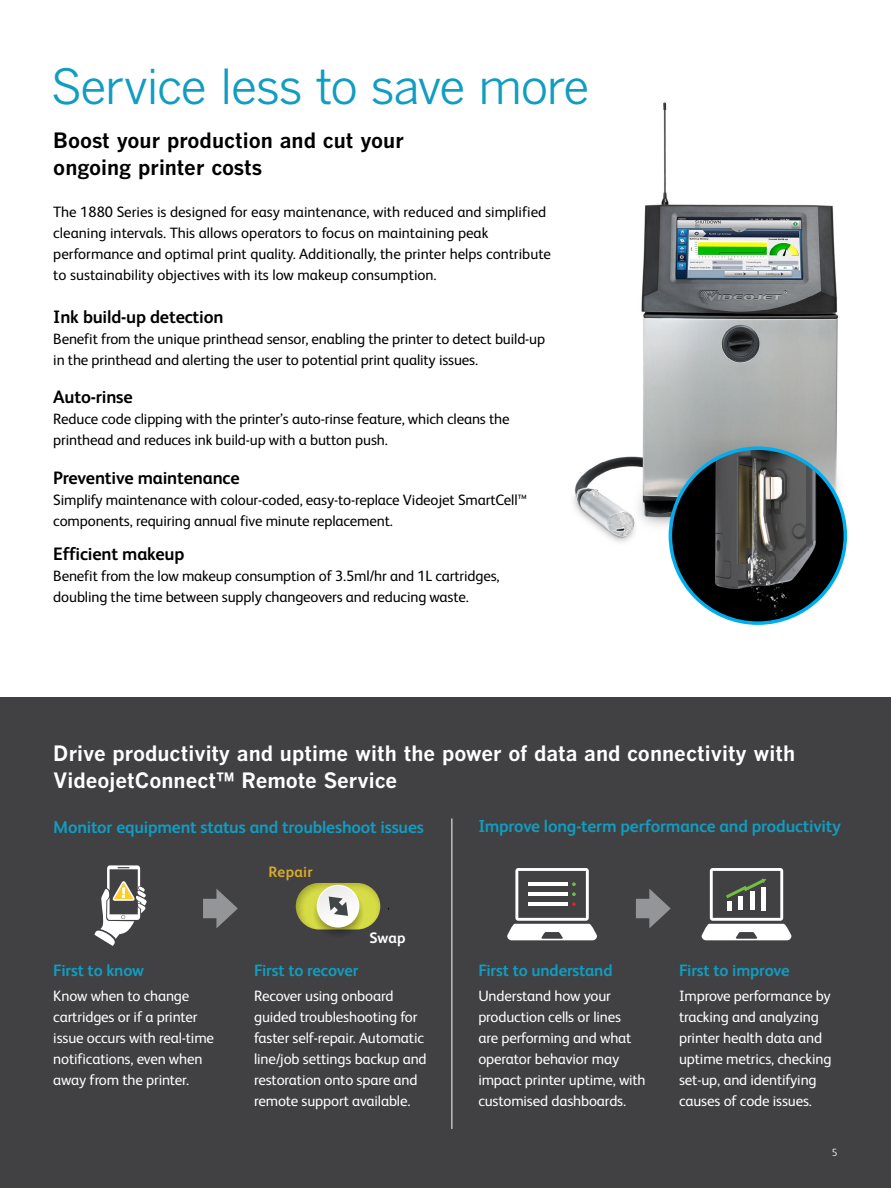
<style>
.page{position:relative;width:891px;height:1188px;background:#fff}
.page>*{position:absolute;margin:0;border:0;box-sizing:border-box;transform-origin:0 0}
.t1{font:48px "Benton Gothic";letter-spacing:-.03em;color:#109dc1}
.t2{font:700 21px/27px "Benton Gothic";color:#fff}
.t3{font:700 21px/27px "Benton Gothic";color:#000}
.t4{font:700 18px "FS Albert Pro";letter-spacing:-.01em;color:#000}
.t5{font:700 17.25px "FS Albert Pro";letter-spacing:-.01em;color:#109dc1}
.t6{font:700 16.5px "FS Albert Pro";letter-spacing:-.01em;color:#109dc1}
.t7{font:700 15.15px "FS Albert Pro";letter-spacing:.015em;color:#d8aa29}
.t8{font:700 15.15px "FS Albert Pro";color:#fff}
.t9{font:15px/21px "FS Albert Pro";letter-spacing:-.01em;color:#000}
.t10{font:15px/21px "FS Albert Pro";letter-spacing:-.01em;color:#fff}
.t11{font:300 10.5px "FS Albert Pro";color:#fff}
</style>
<div class="page">
<div style="left:0;top:697px;width:891px;height:491px;background:#414042"></div>
<img style="left:573px;top:102px;width:275px;height:452px">
<img style="left:670px;top:448px;width:175px;height:170px">
<div style="left:669px;top:446px;width:178px;height:179px;border:4px solid #00aeef;border-radius:50%"></div>
<svg style="left:312px;top:886px;width:52px;height:52px"></svg>
<svg style="left:296px;top:883px;width:84px;height:46px;background:#bfc279"></svg>
<svg style="left:507px;top:868px;width:90px;height:72px"></svg>
<hr style="left:452px;top:819px;width:1px;height:310px;background:#fff">
<div style="left:203px;top:899px;width:22px;height:19px;background:#939598"></div>
<svg style="left:216px;top:889px;width:22px;height:39px"></svg>
<div style="left:636px;top:899px;width:22px;height:19px;background:#939598"></div>
<svg style="left:649px;top:889px;width:22px;height:39px"></svg>
<svg style="left:702px;top:868px;width:89px;height:72px"></svg>
<svg style="left:94px;top:865px;width:53px;height:81px"></svg>
<h1 class="t1" style="left:51px;top:58px;width:540px">Service less to save more</h1>
<h2 class="t3" style="left:53px;top:127px;width:352px">Boost your production and cut your ongoing printer costs</h2>
<p class="t9" style="left:53px;top:201px;width:499px">The 1880 Series is designed for easy maintenance, with reduced and simplified cleaning intervals. This allows operators to focus on maintaining peak performance and optimal print quality. Additionally, the printer helps contribute to sustainability objectives with its low makeup consumption.</p>
<p class="t4" style="left:53px;top:304px;width:172px">Ink build-up detection</p>
<p class="t9" style="left:53px;top:327px;width:493px">Benefit from the unique printhead sensor, enabling the printer to detect build-up in the printhead and alerting the user to potential print quality issues.</p>
<p class="t4" style="left:53px;top:384px;width:81px">Auto-rinse</p>
<p class="t9" style="left:53px;top:407px;width:458px">Reduce code clipping with the printer’s auto-rinse feature, which cleans the printhead and reduces ink build-up with a button push.</p>
<p class="t4" style="left:53px;top:466px;width:188px">Preventive maintenance</p>
<p class="t9" style="left:53px;top:489px;width:476px">Simplify maintenance with colour-coded, easy-to-replace Videojet SmartCell™ components, requiring annual five minute replacement.</p>
<p class="t4" style="left:53px;top:541px;width:133px">Efficient makeup</p>
<p class="t9" style="left:53px;top:564px;width:448px">Benefit from the low makeup consumption of 3.5ml/hr and 1L cartridges, doubling the time between supply changeovers and reducing waste.</p>
<h2 class="t2" style="left:53px;top:740px;width:743px">Drive productivity and uptime with the power of data and connectivity with<br>VideojetConnect™ Remote Service</h2>
<p class="t5" style="left:53px;top:815px;width:372px">Monitor equipment status and troubleshoot issues</p>
<p class="t5" style="left:478px;top:814px;width:364px">Improve long-term performance and productivity</p>
<p class="t6" style="left:53px;top:959px;width:92px">First to know</p>
<p class="t10" style="left:53px;top:984px;width:162px">Know when to change cartridges or if a printer issue occurs with real-time notifications, even when away from the printer.</p>
<p class="t7" style="left:269px;top:862px;width:46px">Repair</p>
<p class="t8" style="left:369px;top:928px;width:38px">Swap</p>
<p class="t6" style="left:254px;top:959px;width:106px">First to recover</p>
<p class="t10" style="left:254px;top:984px;width:174px">Recover using onboard guided troubleshooting for faster self-repair. Automatic line/job settings backup and restoration onto spare and remote support available.</p>
<p class="t6" style="left:478px;top:959px;width:136px">First to understand</p>
<p class="t10" style="left:478px;top:984px;width:169px">Understand how your production cells or lines<br>are performing and what operator behavior may impact printer uptime, with customised dashboards.</p>
<p class="t6" style="left:679px;top:959px;width:112px">First to improve</p>
<p class="t10" style="left:679px;top:984px;width:154px">Improve performance by tracking and analyzing printer health data and uptime metrics, checking set-up, and identifying causes of code issues.</p>
<p class="t11" style="left:832px;top:1145px;width:7px">5</p>
</div>
